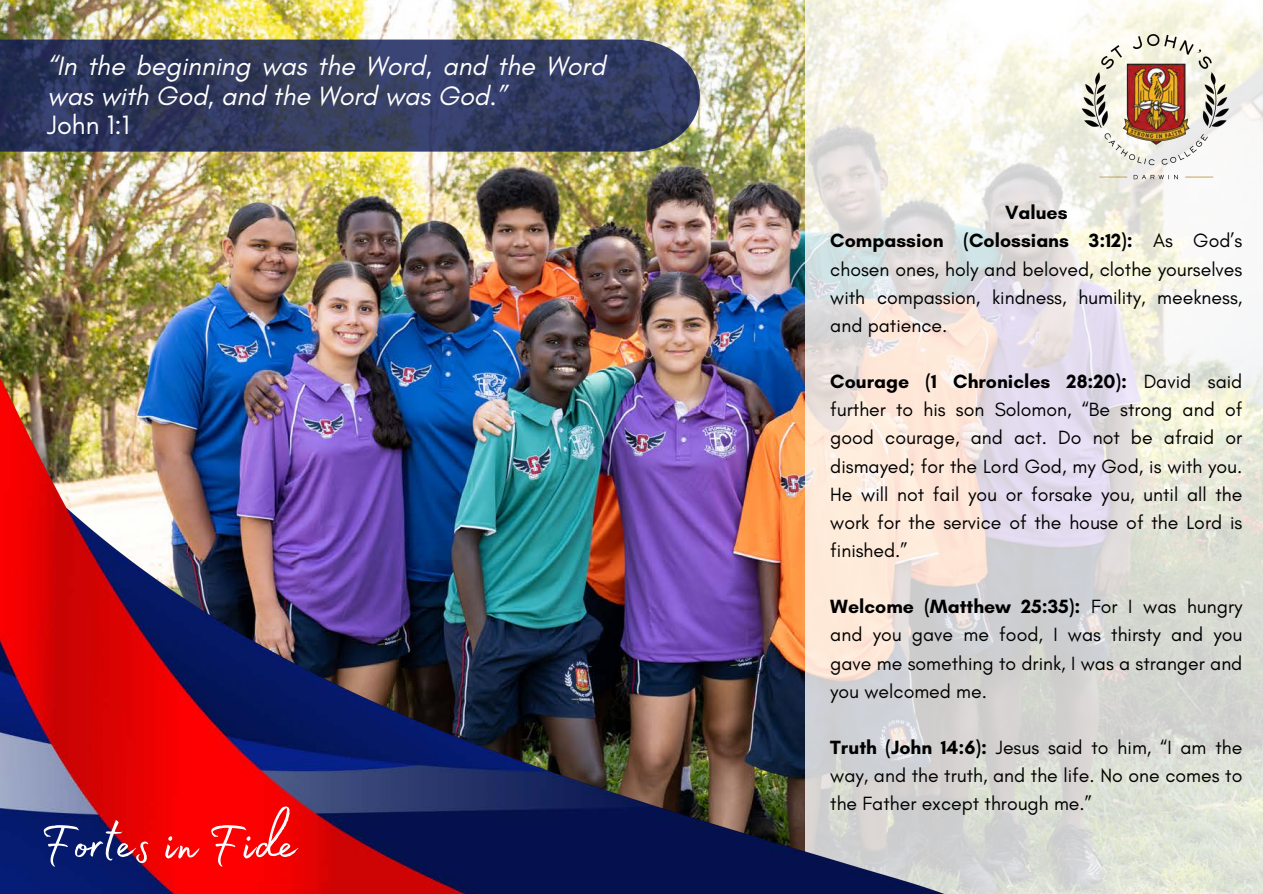
<style>
.page{position:relative;width:1263px;height:894px;background:#fff}
.page>*{position:absolute;margin:0;border:0;box-sizing:border-box;transform-origin:0 0}
.t1{font:67.5px "Madelyn Fill";color:#fff}
.t2{font:italic 27px/29.2px "Glacial Indifference";color:#fff}
.t3{font:27px "Glacial Indifference";color:#fff}
.t4{font:19.5px/28px "Glacial Indifference";color:#000;text-align:justify}
.s1{font-weight:700}
</style>
<div class="page">
<svg style="left:805px;top:0;width:458px;height:893px;background:#e1e1dd"></svg>
<img style="left:0;top:2px;width:1008px;height:891px">
<img style="left:1050px;top:0;width:212px;height:213px">
<h2 class="t2" style="left:47px;top:51px;width:560px">“In the beginning was the Word, and the Word was with God, and the Word was God.”</h2>
<h2 class="t3" style="left:47px;top:108px;width:84px">John 1:1</h2>
<h1 class="t1" style="left:40px;top:792px;width:258px">Fortes in Fide</h1>
<p class="t4" style="left:830px;top:198px;width:414px;text-align:left;text-indent:175px"><span class="s1">Values<br>Compassion (Colossians 3:12):</span> As God’s chosen ones, holy and beloved, clothe yourselves with compassion, kindness, humility, meekness, and patience.</p>
<p class="t4" style="left:830px;top:367px;width:414px"><span class="s1">Courage (1 Chronicles 28:20):</span> David said further to his son Solomon, “Be strong and of good courage, and act. Do not be afraid or dismayed; for the Lord God, my God, is with you.<br>He will not fail you or forsake you, until all the work for the service of the house of the Lord is finished.”</p>
<p class="t4" style="left:830px;top:592px;width:414px"><span class="s1">Welcome (Matthew 25:35):</span> For I was hungry and you gave me food, I was thirsty and you gave me something to drink, I was a stranger and you welcomed me.</p>
<p class="t4" style="left:830px;top:733px;width:414px"><span class="s1">Truth (John 14:6):</span> Jesus said to him, “I am the way, and the truth, and the life. No one comes to the Father except through me.”</p>
</div>
